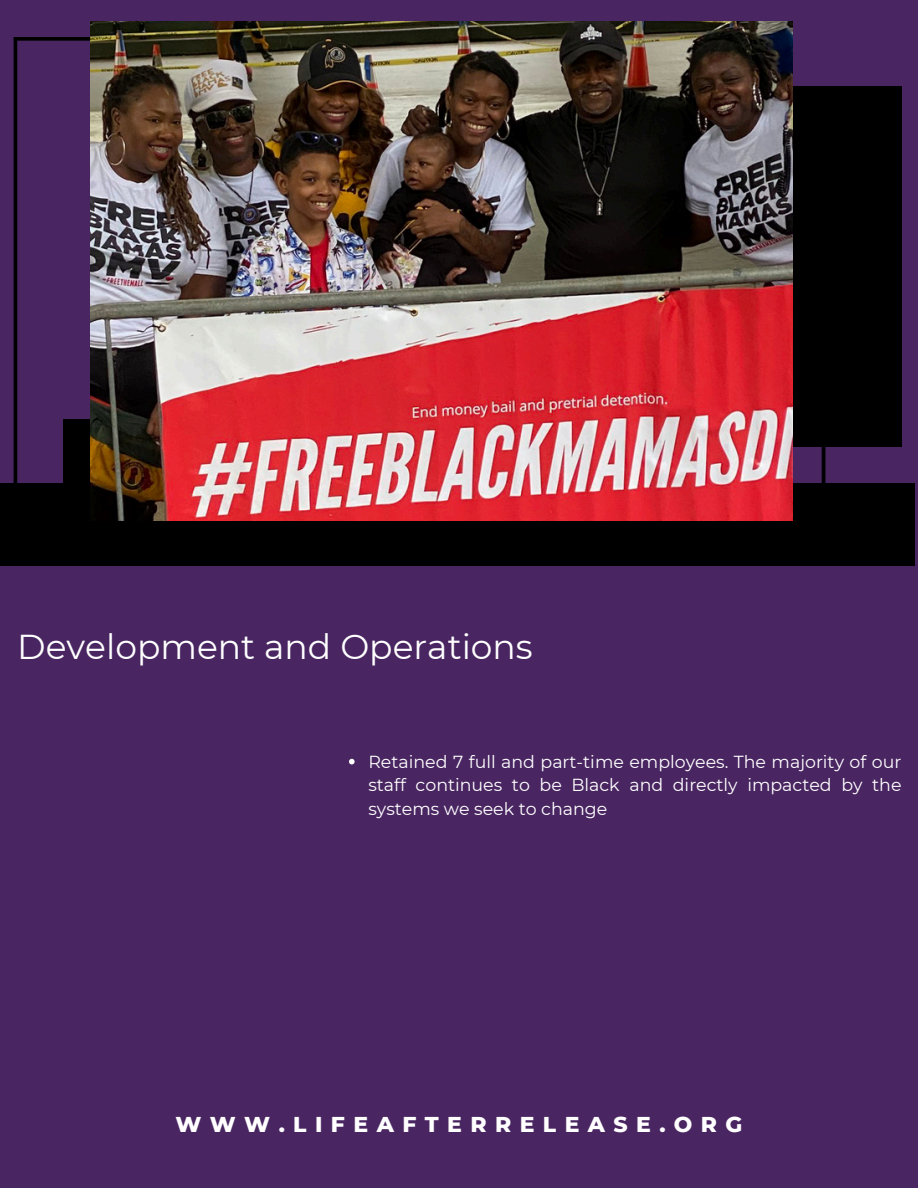
<style>
.page{position:relative;width:918px;height:1188px;background:#492561}
.page>*{position:absolute;margin:0;border:0;box-sizing:border-box;transform-origin:0 0}
.t1{font:34.5px "Montserrat";color:#fff}
.t2{font:800 21.9px "Montserrat";letter-spacing:.385em;color:#fff}
.t3{font:17.4px/23.7px "Montserrat";color:#fff;text-align:justify}
</style>
<div class="page">
<div style="left:0;top:484px;width:914px;height:82px;background:#000"></div>
<svg style="left:14px;top:37px;width:76px;height:447px"></svg>
<svg style="left:672px;top:447px;width:153px;height:74px"></svg>
<div style="left:443px;top:86px;width:459px;height:361px;background:#000"></div>
<svg style="left:349px;top:759px;width:6px;height:5px"></svg>
<img style="left:90px;top:22px;width:702px;height:498px">
<h2 class="t1" style="left:17px;top:626px;width:517px">Development and Operations</h2>
<h1 class="t3" style="left:368px;top:750px;width:535px">Retained 7 full and part-time employees. The majority of our staff continues to be Black and directly impacted by the systems we seek to change</h1>
<p class="t2" style="left:175px;top:1111px;width:569px">WWW.LIFEAFTERRELEASE.ORG</p>
</div>
